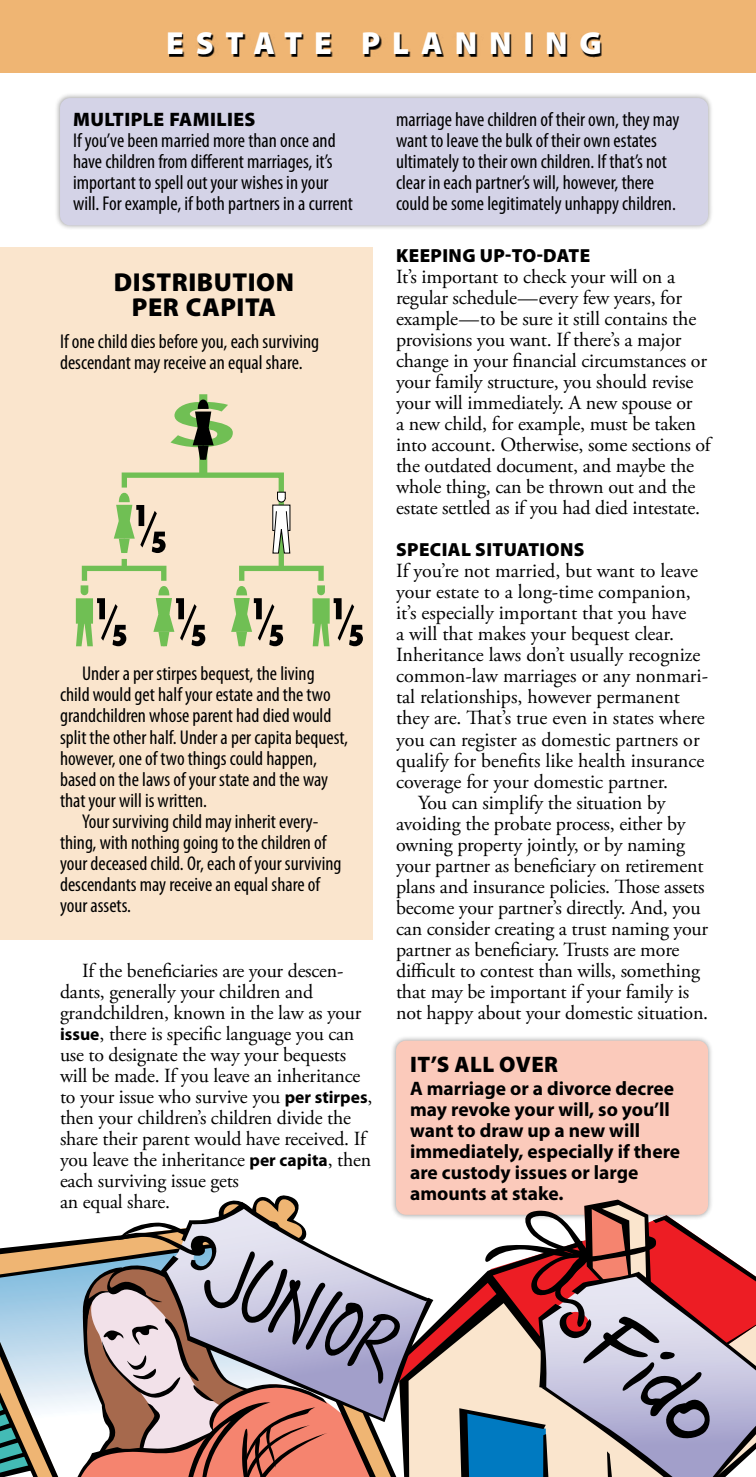
<style>
.page{position:relative;width:756px;height:1477px;background:#fff}
.page>*{position:absolute;margin:0;border:0;box-sizing:border-box;transform-origin:0 0}
.t1{font:900 32px "Myriad Pro";letter-spacing:.37em;color:#fff}
.t2{font:900 26px/25px "Myriad Pro";letter-spacing:.02em;color:#000;text-align:center}
.t3{font:900 22.4px "Myriad Pro";letter-spacing:.02em;color:#000}
.t4{font:20px/21px "Adobe Garamond Pro";letter-spacing:-.01em;color:#000}
.t5{font:condensed 20px/21px "Myriad Pro";color:#000}
.t6{font:700 19.6px/21px "Myriad Pro";color:#000}
.t7{font:900 19.6px "Myriad Pro";letter-spacing:.02em;color:#000}
.t8{font:900 19px "Myriad Pro";letter-spacing:.02em;color:#000}
.s1{font-family:"Myriad Pro";font-weight:700;font-size:17.6px}
</style>
<div class="page">
<div style="left:391px;top:1035px;width:323px;height:185px;background:#000;opacity:.4"></div>
<div style="left:396px;top:1040px;width:312px;height:174px;background:#fbcabb;border-radius:10px"></div>
<svg style="left:0;top:1189px;width:756px;height:287px"></svg>
<div style="left:0;top:248px;width:372px;height:692px;background:#fae5cd"></div>
<div style="left:55px;top:93px;width:659px;height:138px;background:#000;opacity:.4"></div>
<div style="left:60px;top:98px;width:648px;height:127px;background:#d4d3e7;border-radius:10px"></div>
<div style="left:82px;top:565px;width:84px;height:18px;border:5px solid #70bf54"></div>
<div style="left:239px;top:565px;width:85px;height:18px;border:5px solid #70bf54"></div>
<svg style="left:114px;top:394px;width:177px;height:179px"></svg>
<svg style="left:76px;top:585px;width:50px;height:61px"></svg>
<svg style="left:153px;top:586px;width:52px;height:60px"></svg>
<svg style="left:231px;top:586px;width:52px;height:60px"></svg>
<svg style="left:313px;top:585px;width:50px;height:61px"></svg>
<div style="left:0;top:0;width:756px;height:72px;background:#efb573"></div>
<svg style="left:170px;top:34px;width:432px;height:23px"></svg>
<h1 class="t1" style="left:166px;top:25px;width:437px">ESTATE PLANNING</h1>
<p class="t7" style="left:73px;top:108px;width:184px">MULTIPLE FAMILIES</p>
<p class="t5" style="left:73px;top:129px;width:281px">If you’ve been married more than once and have children from different marriages, it’s important to spell out your wishes in your will. For example, if both partners in a current</p>
<h2 class="t2" style="left:114px;top:270px;width:182px">DISTRIBUTION<br>PER CAPITA</h2>
<p class="t5" style="left:60px;top:330px;width:261px">If one child dies before you, each surviving descendant may receive an equal share.</p>
<p class="t5" style="left:60px;top:663px;width:290px;text-indent:22px">Under a per stirpes bequest, the living child would get half your estate and the two grandchildren whose parent had died would split the other half. Under a per capita bequest, however, one of two things could happen, based on the laws of your state and the way that your will is written.</p>
<p class="t5" style="left:60px;top:810px;width:283px;text-indent:22px">Your surviving child may inherit every&shy;thing, with nothing going to the children of your deceased child. Or, each of your surviving descendants may receive an equal share of your assets.</p>
<p class="t4" style="left:60px;top:960px;width:314px;text-indent:22px">If the beneficiaries are your descen&shy;dants, generally your children and grandchildren, known in the law as your <span class="s1">issue</span>, there is specific language you can use to designate the way your bequests will be made. If you leave an inheritance to your issue who survive you <span class="s1">per stirpes</span>, then your children’s children divide the share their parent would have received. If you leave the inheritance <span class="s1">per capita</span>, then each surviving issue gets<br>an equal share.</p>
<p class="t5" style="left:396px;top:109px;width:285px">marriage have children of their own, they may want to leave the bulk of their own estates ultimately to their own children. If that’s not clear in each partner’s will, however, there could be some legitimately unhappy children.</p>
<p class="t8" style="left:396px;top:245px;width:195px">KEEPING UP-TO-DATE</p>
<p class="t4" style="left:396px;top:267px;width:316px">It’s important to check your will on a regular schedule—every few years, for example—to be sure it still contains the provisions you want. If there’s a major change in your financial circumstances or your family structure, you should revise your will immediately. A new spouse or<br>a new child, for example, must be taken into account. Otherwise, some sections of the outdated document, and maybe the whole thing, can be thrown out and the estate settled as if you had died intestate.</p>
<p class="t8" style="left:396px;top:539px;width:190px">SPECIAL SITUATIONS</p>
<p class="t4" style="left:396px;top:561px;width:303px">If you’re not married, but want to leave</p>
<p class="t4" style="left:396px;top:582px;width:296px">your estate to a long-time companion,</p>
<p class="t4" style="left:396px;top:603px;width:292px">it’s especially important that you have</p>
<p class="t4" style="left:396px;top:624px;width:280px">a will that makes your bequest clear.</p>
<p class="t4" style="left:396px;top:645px;width:306px">Inheritance laws don’t usually recognize</p>
<p class="t4" style="left:396px;top:666px;width:314px">common-law marriages or any nonmari-</p>
<p class="t4" style="left:396px;top:687px;width:285px">tal relationships, however permanent</p>
<p class="t4" style="left:396px;top:708px;width:310px">they are. That’s true even in states where</p>
<p class="t4" style="left:396px;top:729px;width:305px">you can register as domestic partners or</p>
<p class="t4" style="left:396px;top:750px;width:310px">qualify for benefits like health insurance</p>
<p class="t4" style="left:396px;top:771px;width:274px">coverage for your domestic partner.</p>
<p class="t4" style="left:418px;top:792px;width:249px">You can simplify the situation by</p>
<p class="t4" style="left:396px;top:813px;width:291px">avoiding the probate process, either by</p>
<p class="t4" style="left:396px;top:834px;width:291px">owning property jointly, or by naming</p>
<p class="t4" style="left:396px;top:855px;width:309px">your partner as beneficiary on retirement</p>
<p class="t4" style="left:396px;top:876px;width:310px">plans and insurance policies. Those assets</p>
<p class="t4" style="left:396px;top:897px;width:306px">become your partner’s directly. And, you</p>
<p class="t4" style="left:396px;top:918px;width:314px">can consider creating a trust naming your</p>
<p class="t4" style="left:396px;top:939px;width:285px">partner as beneficiary. Trusts are more</p>
<p class="t4" style="left:396px;top:960px;width:305px">difficult to contest than wills, something</p>
<p class="t4" style="left:396px;top:981px;width:295px">that may be important if your family is</p>
<p class="t4" style="left:396px;top:1002px;width:314px">not happy about your domestic situation.</p>
<p class="t3" style="left:410px;top:1051px;width:149px">IT’S ALL OVER</p>
<p class="t6" style="left:410px;top:1077px;width:272px">A marriage or a divorce decree may revoke your will, so you’ll want to draw up a new will immediately, especially if there are custody issues or large amounts at stake.</p>
</div>
